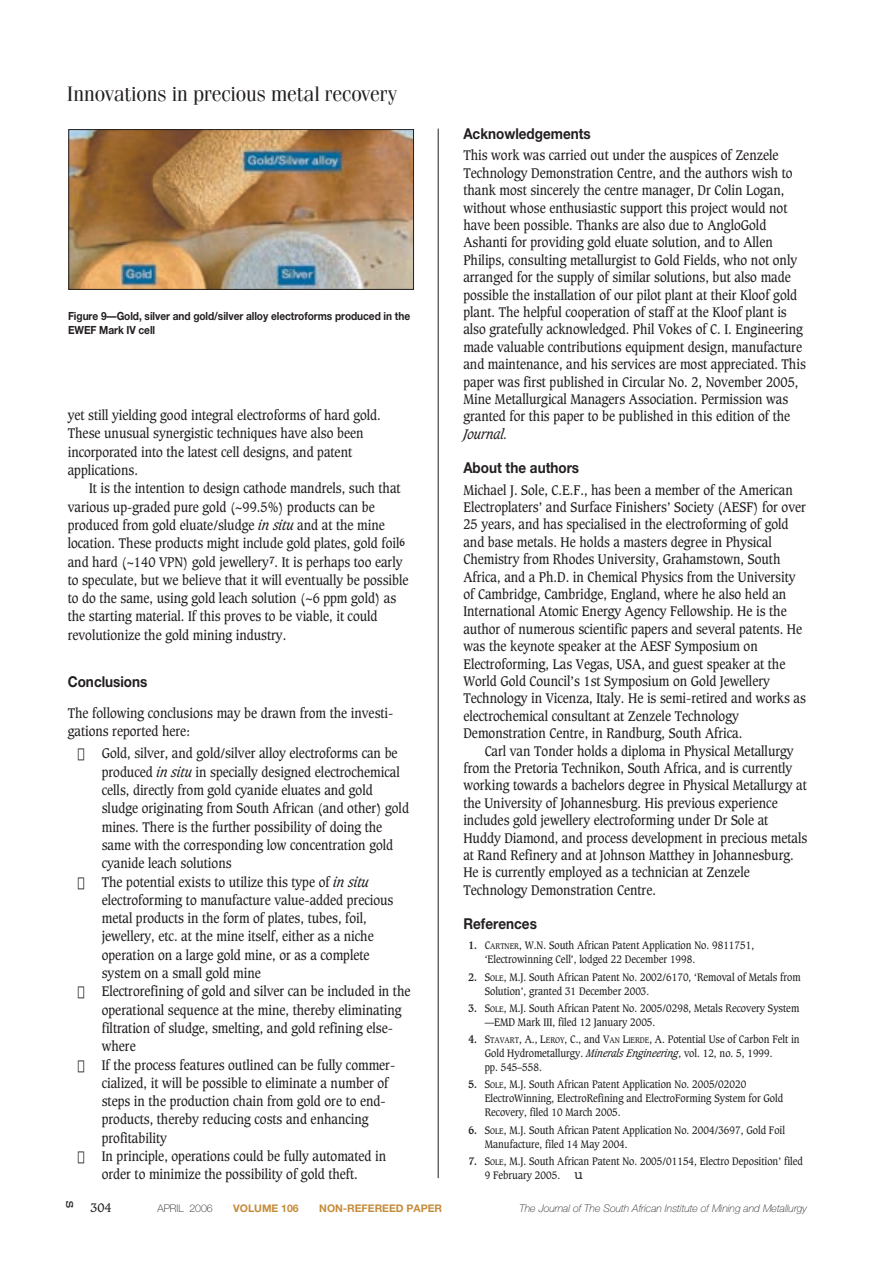
<style>
.page{position:relative;width:893px;height:1263px;background:#fff}
.page>*{position:absolute;margin:0;border:0;box-sizing:border-box;transform-origin:0 0}
.t1{font:21px "Cg Fenice";letter-spacing:-.005em;color:#231f20}
.t2{font:700 15px "Helvetica Neue";color:#231f20;scale:.9 1}
.t3{font:15px "Courier";color:#231f20}
.t4{font:13.5px/17.4px "Caxton";color:#231f20;scale:.9 1}
.t5{font:italic 13.5px "Caxton";color:#231f20;scale:.9 1}
.t6{font:12px "Caxton";color:#231f20}
.t7{font:700 11.25px/13.5px "Helvetica Neue";letter-spacing:-.005em;color:#231f20;scale:.9 1}
.t8{font:10.5px/14.1px "Caxton";color:#231f20;scale:.9 1}
.t9{font:italic 100 10.5px "Helvetica Neue";color:#231f20}
.t10{font:700 10.5px "Helvetica Neue";color:#c58c3b}
.t11{font:100 10.5px "Helvetica Neue";color:#231f20}
.s1{font-style:italic}
.s2{font-weight:700}
.s3{font-size:7.8px}
.s4{font-family:"Courier";font-size:15px}
</style>
<div class="page">
<hr style="left:438px;top:129px;width:1px;height:1049px;background:#231f20">
<img style="left:71px;top:131px;width:341px;height:157px">
<div style="left:69px;top:129px;width:345px;height:161px;border:1px solid #231f20"></div>
<h1 class="t1" style="left:67px;top:86px;width:332px">Innovations in precious metal recovery</h1>
<p class="t7" style="left:68px;top:311px;width:381px">Figure 9—Gold, silver and gold/silver alloy electroforms produced in the<br>EWEF Mark IV cell</p>
<p class="t4" style="left:68px;top:407px;width:349px;line-height:18.5px">yet still yielding good integral electroforms of hard gold.<br>These unusual synergistic techniques have also been incorporated into the latest cell designs, and patent applications.</p>
<p class="t4" style="left:68px;top:480px;width:380px;line-height:18.3px;text-indent:21px">It is the intention to design cathode mandrels, such that various up-graded pure gold (~99.5%) products can be produced from gold eluate/sludge <span class="s1">in situ</span> and at the mine location. These products might include gold plates, gold foil<sup>6 </sup>and hard (~140 VPN) gold jewellery<sup>7</sup>. It is perhaps too early to speculate, but we believe that it will eventually be possible to do the same, using gold leach solution (~6 ppm gold) as the starting material. If this proves to be viable, it could revolutionize the gold mining industry.</p>
<p class="t2" style="left:68px;top:676px;width:90px">Conclusions</p>
<p class="t4" style="left:68px;top:705px;width:363px;line-height:18.3px">The following conclusions may be drawn from the investi&shy;gations reported here:</p>
<p class="t4" style="left:102px;top:745px;width:344px;line-height:18.3px">Gold, silver, and gold/silver alloy electroforms can be produced <span class="s1">in situ</span> in specially designed electrochemical cells, directly from gold cyanide eluates and gold sludge originating from South African (and other) gold mines. There is the further possibility of doing the same with the corresponding low concentration gold cyanide leach solutions<br>The potential exists to utilize this type of <span class="s1">in situ </span>electroforming to manufacture value-added precious metal products in the form of plates, tubes, foil, jewellery, etc. at the mine itself, either as a niche operation on a large gold mine, or as a complete system on a small gold mine<br>Electrorefining of gold and silver can be included in the operational sequence at the mine, thereby eliminating filtration of sludge, smelting, and gold refining else&shy;where<br>If the process features outlined can be fully commer&shy;cialized, it will be possible to eliminate a number of steps in the production chain from gold ore to end&shy;products, thereby reducing costs and enhancing profitability<br>In principle, operations could be fully automated in order to minimize the possibility of gold theft.</p>
<p class="t2" style="left:463px;top:128px;width:143px">Acknowledgements</p>
<p class="t4" style="left:463px;top:148px;width:382px">This work was carried out under the auspices of Zenzele Technology Demonstration Centre, and the authors wish to thank most sincerely the centre manager, Dr Colin Logan, without whose enthusiastic support this project would not have been possible. Thanks are also due to AngloGold Ashanti for providing gold eluate solution, and to Allen Philips, consulting metallurgist to Gold Fields, who not only arranged for the supply of similar solutions, but also made possible the installation of our pilot plant at their Kloof gold plant. The helpful cooperation of staff at the Kloof plant is also gratefully acknowledged. Phil Vokes of C. I. Engineering made valuable contributions equipment design, manufacture and maintenance, and his services are most appreciated. This paper was first published in Circular No. 2, November 2005, Mine Metallurgical Managers Association. Permission was granted for this paper to be published in this edition of the</p>
<p class="t5" style="left:463px;top:428px;width:51px">Journal.</p>
<p class="t2" style="left:463px;top:462px;width:130px">About the authors</p>
<p class="t4" style="left:463px;top:482px;width:382px">Michael J. Sole, C.E.F., has been a member of the American Electroplaters’ and Surface Finishers’ Society (AESF) for over 25 years, and has specialised in the electroforming of gold and base metals. He holds a masters degree in Physical Chemistry from Rhodes University, Grahamstown, South Africa, and a Ph.D. in Chemical Physics from the University of Cambridge, Cambridge, England, where he also held an International Atomic Energy Agency Fellowship. He is the author of numerous scientific papers and several patents. He was the keynote speaker at the AESF Symposium on Electroforming, Las Vegas, USA, and guest speaker at the World Gold Council’s 1st Symposium on Gold Jewellery Technology in Vicenza, Italy. He is semi-retired and works as electrochemical consultant at Zenzele Technology Demonstration Centre, in Randburg, South Africa.</p>
<p class="t4" style="left:463px;top:743px;width:383px;text-indent:21px">Carl van Tonder holds a diploma in Physical Metallurgy from the Pretoria Technikon, South Africa, and is currently working towards a bachelors degree in Physical Metallurgy at the University of Johannesburg. His previous experience includes gold jewellery electroforming under Dr Sole at Huddy Diamond, and process development in precious metals at Rand Refinery and at Johnson Matthey in Johannesburg.<br>He is currently employed as a technician at Zenzele Technology Demonstration Centre.</p>
<p class="t2" style="left:463px;top:918px;width:83px">References</p>
<p class="t8" style="left:484px;top:939px;width:301px;text-indent:-16px"><span class="s2">1.</span> C<span class="s3">ARTNER</span>, W.N. South African Patent Application No. 9811751, ‘Electrowinning Cell’, lodged 22 December 1998.</p>
<p class="t8" style="left:484px;top:970px;width:352px;text-indent:-16px"><span class="s2">2.</span> S<span class="s3">OLE</span>, M.J. South African Patent No. 2002/6170, ‘Removal of Metals from<br>Solution’, granted 31 December 2003.</p>
<p class="t8" style="left:484px;top:1002px;width:351px;text-indent:-16px"><span class="s2">3.</span> S<span class="s3">OLE</span>, M.J. South African Patent No. 2005/0298, Metals Recovery System —EMD Mark III, filed 12 January 2005.</p>
<p class="t8" style="left:484px;top:1033px;width:351px;text-indent:-16px"><span class="s2">4.</span> S<span class="s3">TAVART</span>, A., L<span class="s3">EROY</span>, C., and V<span class="s3">AN</span> L<span class="s3">IERDE</span>, A. Potential Use of Carbon Felt in<br>Gold Hydrometallurgy. <span class="s1">Minerals Engineering</span>, vol. 12, no. 5, 1999.<br>pp. 545–558.</p>
<p class="t8" style="left:484px;top:1078px;width:333px;text-indent:-16px"><span class="s2">5.</span> S<span class="s3">OLE</span>, M.J. South African Patent Application No. 2005/02020<br>ElectroWinning, ElectroRefining and ElectroForming System for Gold<br>Recovery, filed 10 March 2005.</p>
<p class="t8" style="left:484px;top:1124px;width:335px;text-indent:-16px"><span class="s2">6.</span> S<span class="s3">OLE</span>, M.J. South African Patent Application No. 2004/3697, Gold Foil<br>Manufacture, filed 14 May 2004.</p>
<p class="t8" style="left:484px;top:1155px;width:355px;text-indent:-16px"><span class="s2">7.</span> S<span class="s3">OLE</span>, M.J. South African Patent No. 2005/01154, Electro Deposition’ filed<br>9 February 2005. <span class="s4">u</span></p>
<p class="t3" style="left:77px;top:1200px;width:10px;rotate:90deg">s</p>
<p class="t6" style="left:90px;top:1203px;width:23px">304</p>
<p class="t11" style="left:157px;top:1204px;width:57px">APRIL 2006</p>
<p class="t10" style="left:233px;top:1204px;width:67px">VOLUME 106</p>
<p class="t10" style="left:319px;top:1204px;width:124px">NON-REFEREED PAPER</p>
<p class="t9" style="left:519px;top:1204px;width:289px">The Journal of The South African Institute of Mining and Metallurgy</p>
</div>
